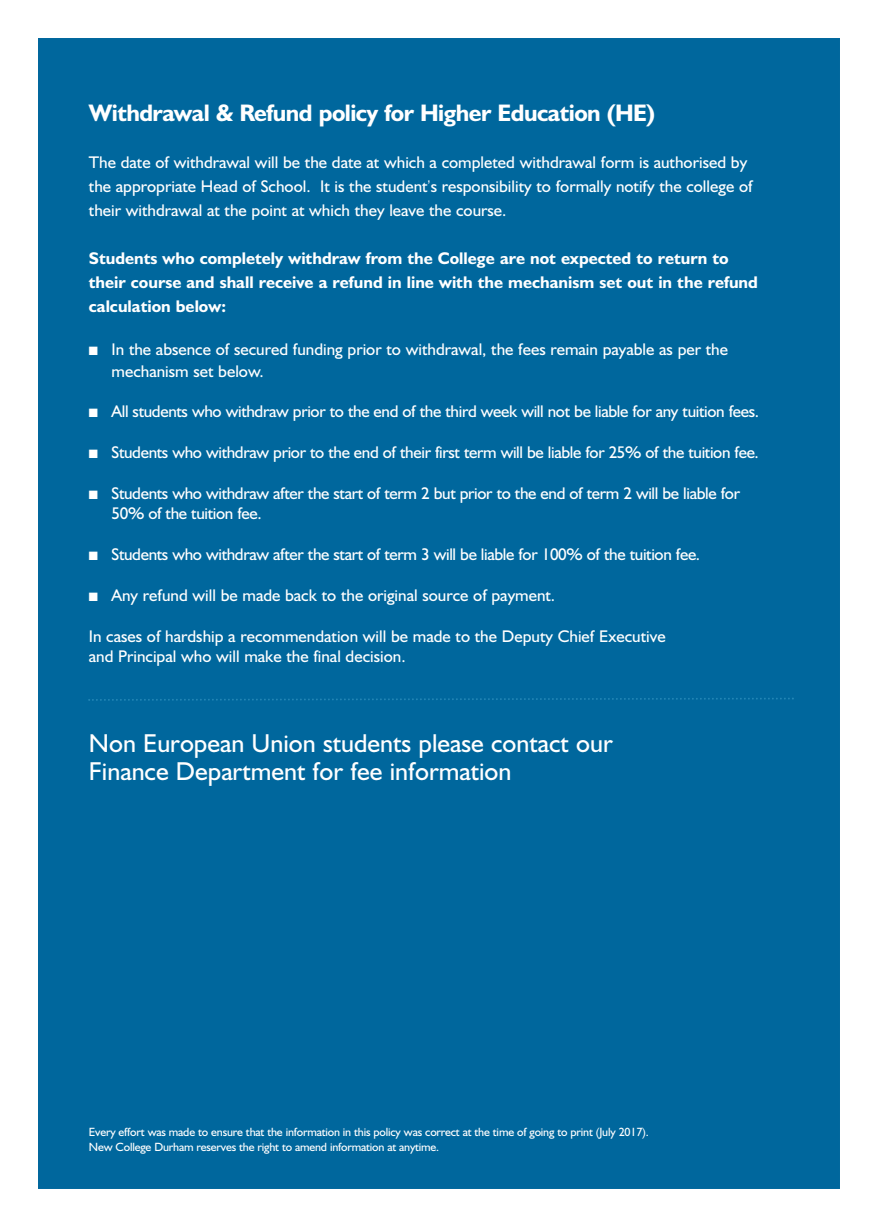
<style>
.page{position:relative;width:878px;height:1227px;background:#fff}
.page>*{position:absolute;margin:0;border:0;box-sizing:border-box;transform-origin:0 0}
.t1{font:26px/28px "Humanist 521 BT";color:#fff}
.t2{font:700 24px "Humanist 521 BT";letter-spacing:-.02em;color:#fff}
.t3{font:17px/24px "Humanist 521 BT";color:#fff}
.t4{font:17px/20.4px "Humanist 521 BT";letter-spacing:-.02em;color:#fff}
.t5{font:700 17px/24px "Humanist 521 BT";color:#fff}
.t6{font:12px/14.4px "Humanist 521 BT";letter-spacing:-.015em;color:#fff}
.s1{font-family:"Gill Sans";font-weight:300}
</style>
<div class="page">
<div style="left:38px;top:38px;width:802px;height:1151px;background:#00679d"></div>
<svg style="left:88px;top:698px;width:706px;height:3px"></svg>
<h2 class="t2" style="left:89px;top:99px;width:568px">Withdrawal &amp; Refund policy for Higher Education (HE)</h2>
<p class="t3" style="left:89px;top:150px;width:665px">The date of withdrawal will be the date at which a completed withdrawal form is authorised by the appropriate Head of School. It is the student<span class="s1">’</span>s responsibility to formally notify the college of their withdrawal at the point at which they leave the course.</p>
<p class="t5" style="left:89px;top:246px;width:670px">Students who completely withdraw from the College are not expected to return to their course and shall receive a refund in line with the mechanism set out in the refund calculation below:</p>
<p class="t3" style="left:112px;top:338px;width:618px;line-height:22px;text-indent:-23px">■ In the absence of secured funding prior to withdrawal, the fees remain payable as per the mechanism set below.</p>
<p class="t4" style="left:89px;top:401px;width:672px">■ All students who withdraw prior to the end of the third week will not be liable for any tuition fees.</p>
<p class="t4" style="left:89px;top:442px;width:671px">■ Students who withdraw prior to the end of their first term will be liable for 25% of the tuition fee.</p>
<p class="t4" style="left:112px;top:483px;width:630px;text-indent:-23px">■ Students who withdraw after the start of term 2 but prior to the end of term 2 will be liable for<br>50% of the tuition fee.</p>
<p class="t4" style="left:89px;top:544px;width:613px">■ Students who withdraw after the start of term 3 will be liable for 100% of the tuition fee.</p>
<p class="t3" style="left:89px;top:583px;width:468px">■ Any refund will be made back to the original source of payment.</p>
<p class="t3" style="left:89px;top:626px;width:578px;line-height:20.4px">In cases of hardship a recommendation will be made to the Deputy Chief Executive and Principal who will make the final decision.</p>
<h1 class="t1" style="left:89px;top:728px;width:525px">Non European Union students please contact our<br>Finance Department for fee information</h1>
<p class="t6" style="left:89px;top:1124px;width:561px">Every effort was made to ensure that the information in this policy was correct at the time of going to print (July 2017).<br>New College Durham reserves the right to amend information at anytime.</p>
</div>
